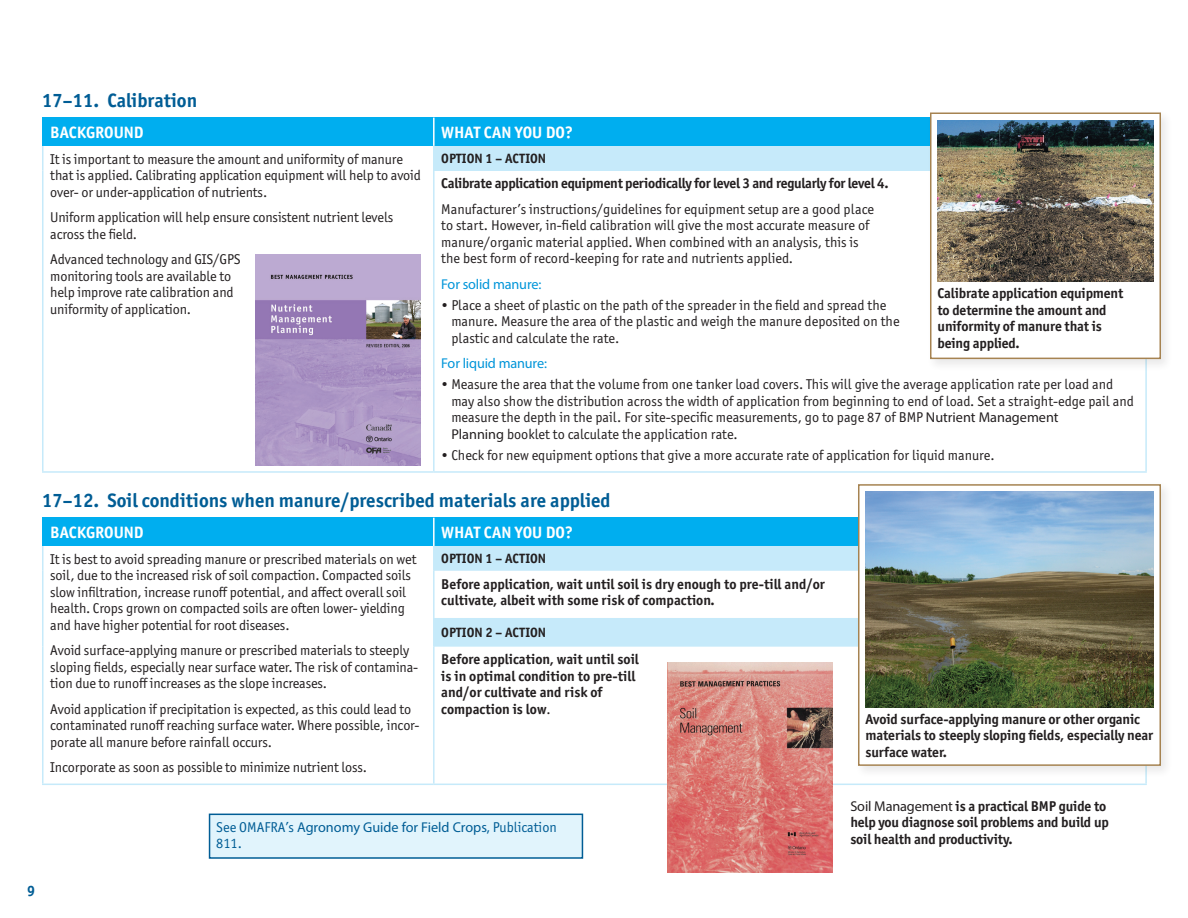
<style>
.page{position:relative;width:1188px;height:918px;background:#fff}
.page>*{position:absolute;margin:0;border:0;box-sizing:border-box;transform-origin:0 0}
.t1{font:700 19.5px "Officina Sans ITC Pro";color:#005d95}
.t2{font:700 16.5px "Officina Sans ITC Pro";color:#fff}
.t3{font:700 15px "Officina Sans ITC Pro";color:#005d95}
.t4{font:14.25px/16.5px "Officina Sans ITC Pro";letter-spacing:-.01em;color:#231f20}
.t5{font:700 14.25px/16.5px "Officina Sans ITC Pro";letter-spacing:-.01em;color:#231f20}
.t6{font:14.25px "Myriad Pro";color:#005d95}
.t7{font:14.25px "Myriad Pro";letter-spacing:-.01em;color:#0095d9}
.t8{font:14.25px "Officina Sans ITC Pro";color:#005d95}
.t9{font:700 13.5px "Officina Sans ITC Pro";color:#231f20}
.s1{font-family:"Myriad Pro"}
.s2{font-weight:400}
.s3{font-family:"Officina Sans ITC Pro"}
.s4{font-family:"Myriad Pro";font-weight:400}
</style>
<div class="page">
<div style="left:43px;top:118px;width:391px;height:28px;background:#00aeef"></div>
<div style="left:434px;top:118px;width:712px;height:28px;background:#00aeef"></div>
<div style="left:434px;top:146px;width:712px;height:25px;background:#c6eafa"></div>
<hr style="left:42px;top:146px;width:2px;height:25px;background:#c6eafa">
<hr style="left:42px;top:171px;width:2px;height:300px;background:#c6eafa">
<hr style="left:433px;top:118px;width:2px;height:28px;background:#fff">
<hr style="left:433px;top:146px;width:2px;height:25px;background:#c6eafa">
<hr style="left:433px;top:171px;width:2px;height:300px;background:#c6eafa">
<hr style="left:1145px;top:171px;width:2px;height:300px;background:#c6eafa">
<hr style="left:42px;top:471px;width:392px;height:2px;background:#c6eafa">
<hr style="left:434px;top:471px;width:713px;height:2px;background:#c6eafa">
<hr style="left:42px;top:118px;width:2px;height:28px;background:#00aeef">
<div style="left:43px;top:518px;width:391px;height:28px;background:#00aeef"></div>
<div style="left:434px;top:518px;width:712px;height:28px;background:#00aeef"></div>
<svg style="left:435px;top:546px;width:419px;height:101px;fill:#c6eafa"></svg>
<hr style="left:42px;top:546px;width:2px;height:25px;background:#c6eafa">
<hr style="left:42px;top:571px;width:2px;height:47px;background:#c6eafa">
<hr style="left:42px;top:618px;width:2px;height:29px;background:#c6eafa">
<hr style="left:42px;top:647px;width:2px;height:137px;background:#c6eafa">
<hr style="left:433px;top:518px;width:2px;height:28px;background:#fff">
<hr style="left:433px;top:546px;width:2px;height:25px;background:#c6eafa">
<hr style="left:433px;top:618px;width:2px;height:29px;background:#c6eafa">
<hr style="left:433px;top:571px;width:2px;height:47px;background:#c6eafa">
<hr style="left:433px;top:647px;width:2px;height:137px;background:#c6eafa">
<hr style="left:1145px;top:647px;width:2px;height:137px;background:#c6eafa">
<hr style="left:42px;top:784px;width:392px;height:1px;background:#c6eafa">
<hr style="left:434px;top:784px;width:713px;height:1px;background:#c6eafa">
<hr style="left:42px;top:518px;width:2px;height:28px;background:#00aeef">
<div style="left:210px;top:814px;width:372px;height:44px;background:#e1f4fc"></div>
<div style="left:209px;top:814px;width:374px;height:45px;border:2px solid #005d95"></div>
<div style="left:926px;top:109px;width:248px;height:263px;background:#f8f8f8"></div>
<div style="left:930px;top:112px;width:231px;height:247px;background:#fff;border:2px solid #a68351"></div>
<img style="left:938px;top:120px;width:216px;height:162px">
<div style="left:854px;top:480px;width:319px;height:299px;background:#f8f8f8"></div>
<div style="left:858px;top:484px;width:303px;height:282px;background:#fff;border:2px solid #a68351"></div>
<img style="left:866px;top:492px;width:288px;height:216px">
<img style="left:256px;top:255px;width:164px;height:210px">
<img style="left:668px;top:663px;width:164px;height:210px">
<h1 class="t1" style="left:42px;top:88px;width:157px">17–11. Calibration</h1>
<p class="t2" style="left:50px;top:122px;width:95px">BACKGROUND</p>
<p class="t2" style="left:441px;top:122px;width:133px">WHAT CAN YOU DO?</p>
<p class="t4" style="left:50px;top:151px;width:372px">It is important to measure the amount and uniformity of manure that is applied. Calibrating application equipment will help to avoid over- or under-application of nutrients.</p>
<p class="t4" style="left:50px;top:209px;width:345px">Uniform application will help ensure consistent nutrient levels across the field.</p>
<p class="t4" style="left:50px;top:251px;width:192px">Advanced technology and GIS/GPS monitoring tools are available to help improve rate calibration and uniformity of application.</p>
<p class="t9" style="left:441px;top:150px;width:106px">OPTION 1 – ACTION</p>
<p class="t5" style="left:441px;top:175px;width:449px">Calibrate application equipment periodically for level 3 and regularly for level 4.</p>
<p class="t4" style="left:441px;top:201px;width:434px">Manufacturer’s instructions/guidelines for equipment setup are a good place to start. However, in-field calibration will give the most accurate measure of manure/organic material applied. When combined with an analysis, this is the best form of record-keeping for rate and nutrients applied.</p>
<p class="t7" style="left:441px;top:275px;width:102px">For solid manure:</p>
<p class="t4" style="left:451px;top:297px;width:450px;text-indent:-10px">• Place a sheet of plastic on the path of the spreader in the field and spread the manure. Measure the area of the plastic and weigh the manure deposited on the plastic and calculate the rate.</p>
<p class="t7" style="left:441px;top:355px;width:107px">For liquid manure:</p>
<p class="t4" style="left:451px;top:376px;width:684px;text-indent:-10px">• Measure the area that the volume from one tanker load covers. This will give the average application rate per load and may also show the distribution across the width of application from beginning to end of load. Set a straight-edge pail and measure the depth in the pail. For site-specific measurements, go to page 87 of BMP <span class="s1">Nutrient Management<br>Planning</span> booklet to calculate the application rate.</p>
<p class="t4" style="left:441px;top:447px;width:555px">• Check for new equipment options that give a more accurate rate of application for liquid manure.</p>
<h1 class="t1" style="left:42px;top:488px;width:570px">17–12. Soil conditions when manure/prescribed materials are applied</h1>
<p class="t2" style="left:50px;top:522px;width:95px">BACKGROUND</p>
<p class="t2" style="left:441px;top:522px;width:133px">WHAT CAN YOU DO?</p>
<p class="t4" style="left:50px;top:551px;width:368px">It is best to avoid spreading manure or prescribed materials on wet soil, due to the increased risk of soil compaction. Compacted soils slow infiltration, increase runoff potential, and affect overall soil health. Crops grown on compacted soils are often lower- yielding and have higher potential for root diseases.</p>
<p class="t4" style="left:50px;top:642px;width:370px">Avoid surface-applying manure or prescribed materials to steeply sloping fields, especially near surface water. The risk of contamina&shy;tion due to runoff increases as the slope increases.</p>
<p class="t4" style="left:50px;top:701px;width:371px">Avoid application if precipitation is expected, as this could lead to contaminated runoff reaching surface water. Where possible, incor&shy;porate all manure before rainfall occurs.</p>
<p class="t4" style="left:50px;top:759px;width:318px">Incorporate as soon as possible to minimize nutrient loss.</p>
<p class="t5" style="left:938px;top:285px;width:187px">Calibrate application equipment to determine the amount and uniformity of manure that is being applied.</p>
<p class="t9" style="left:441px;top:550px;width:106px">OPTION 1 – ACTION</p>
<p class="t5" style="left:441px;top:575px;width:385px">Before application, wait until soil is dry enough to pre-till and/or cultivate, albeit with some risk of compaction.</p>
<p class="t9" style="left:441px;top:624px;width:106px">OPTION 2 – ACTION</p>
<p class="t5" style="left:441px;top:651px;width:199px">Before application, wait until soil is in optimal condition to pre-till and/or cultivate and risk of compaction is low<span class="s2">.</span></p>
<p class="t5" style="left:866px;top:711px;width:289px">Avoid surface-applying manure or other organic materials to steeply sloping fields, especially near surface water.</p>
<p class="t6" style="left:216px;top:818px;width:342px"><span class="s3">See OMAFRA’s</span> Agronomy Guide for Field Crops, <span class="s3">Publication</span></p>
<p class="t8" style="left:216px;top:835px;width:27px">811.</p>
<p class="t5" style="left:850px;top:798px;width:260px"><span class="s4">Soil Management</span> is a practical BMP guide to help you diagnose soil problems and build up soil health and productivity.</p>
<p class="t3" style="left:27px;top:882px;width:10px">9</p>
</div>
